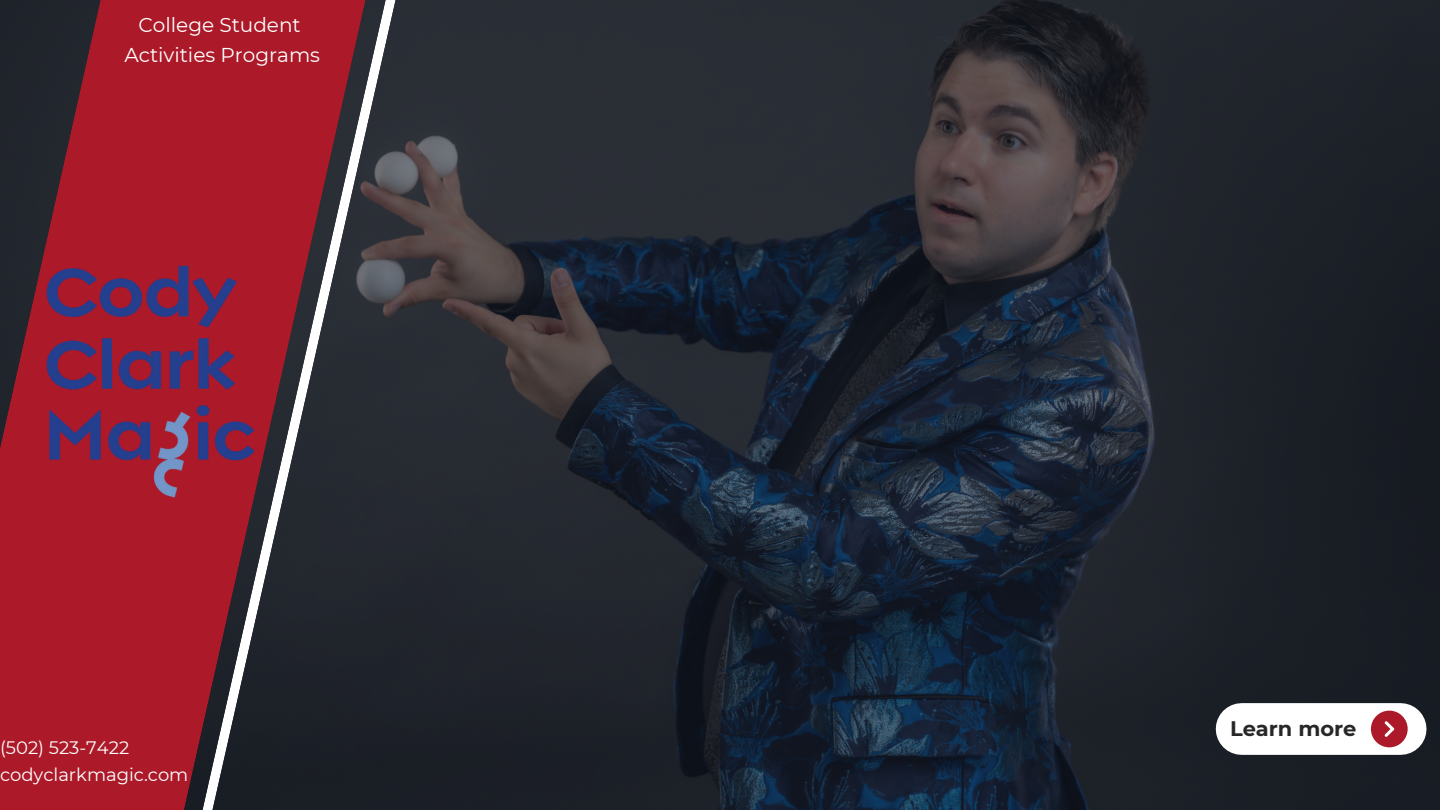
<style>
.page{position:relative;width:1440px;height:810px;background:#fff}
.page>*{position:absolute;margin:0;border:0;box-sizing:border-box;transform-origin:0 0}
.t1{font:700 21px "Montserrat";color:#272727}
.t2{font:20px/30px "Montserrat";color:#fff;text-align:center}
.t3{font:18px/27px "Montserrat";color:#fff}
</style>
<div class="page">
<img style="left:445px;top:0;width:995px;height:810px">
<svg style="left:0;top:0;width:189px;height:810px;background:#911b29"></svg>
<div style="left:1242px;top:703px;width:159px;height:52px;background:#fff"></div>
<div style="left:1371px;top:711px;width:37px;height:36px;background:#ac1929;border-radius:50%"></div>
<svg style="left:1385px;top:721px;width:9px;height:16px"></svg>
<svg style="left:189px;top:0;width:256px;height:810px;background:#562d37"></svg>
<img style="left:46px;top:266px;width:208px;height:233px">
<p class="t2" style="left:124px;top:10px;width:197px">College Student<br>Activities Programs</p>
<p class="t3" style="left:0;top:734px;width:190px">(502) 523-7422 codyclarkmagic.com</p>
<p class="t1" style="left:1230px;top:716px;width:128px">Learn more</p>
</div>
